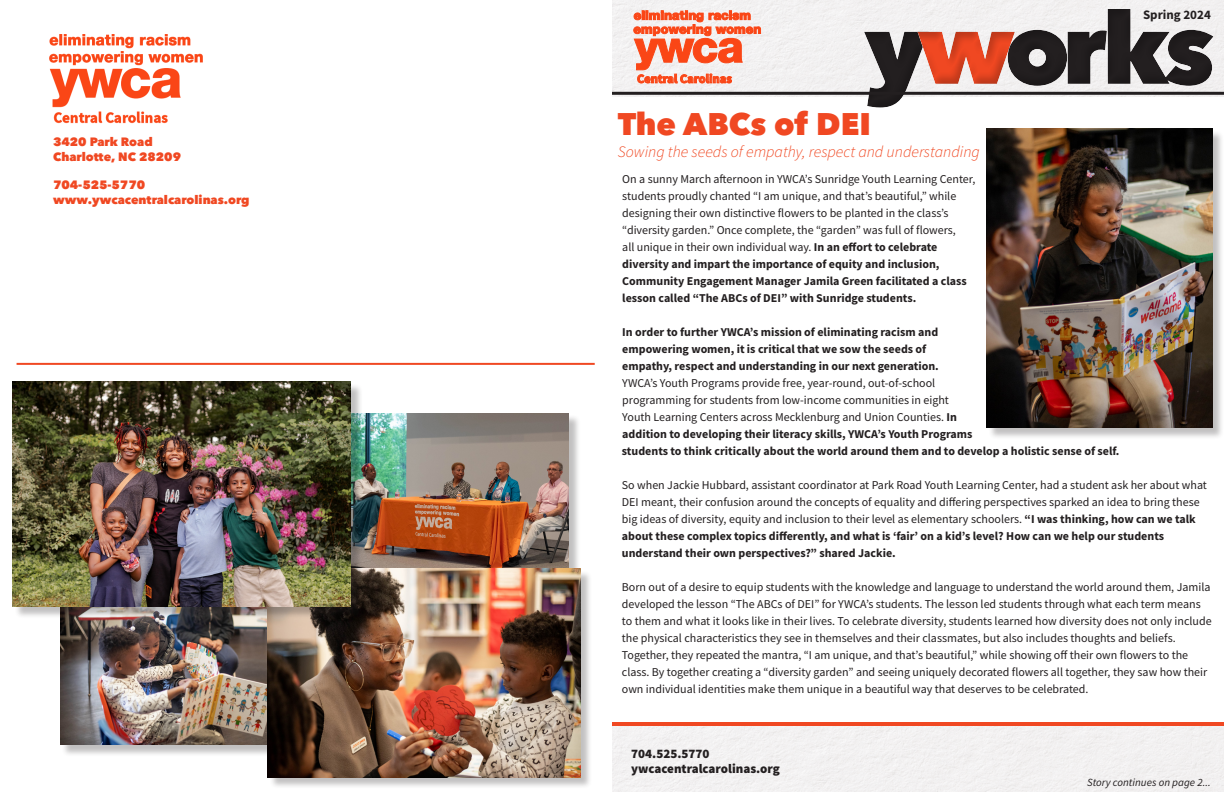
<style>
.page{position:relative;width:1224px;height:792px;background:#fff}
.page>*{position:absolute;margin:0;border:0;box-sizing:border-box;transform-origin:0 0}
.t1{font:800 31px "Avenir Next W1 G";color:#f04822}
.t2{font:italic 300 16px "Source Sans Pro";color:#f04822}
.t3{font:900 13px "Source Sans Pro";color:#231f20}
.t4{font:700 13px "Source Sans Pro";color:#231f20}
.t5{font:700 12.5px "Source Sans Pro";color:#fa4616}
.t6{font:12px/17px "Source Sans Pro";color:#231f20}
.t7{font:700 12px/17px "Source Sans Pro";color:#231f20}
.t8{font:800 12px "Avenir Next W1 G";color:#f04822}
.t9{font:italic 11px "Source Sans Pro";color:#231f20}
.s1{font-weight:700}
</style>
<div class="page">
<div style="left:612px;top:0;width:612px;height:96px;background:#f2f1f1"></div>
<div style="left:855px;top:0;width:368px;height:118px;background:#231f20;opacity:.25"></div>
<svg style="left:633px;top:11px;width:128px;height:72px"></svg>
<hr style="left:612px;top:92px;width:612px;height:3px;background:#231f20">
<div style="left:988px;top:130px;width:236px;height:310px;background:#231f20;opacity:.28"></div>
<img style="left:986px;top:129px;width:226px;height:298px">
<hr style="left:17px;top:363px;width:578px;height:2px;background:#f04822">
<div style="left:344px;top:415px;width:237px;height:171px;background:#231f20;opacity:.28"></div>
<img style="left:363px;top:413px;width:205px;height:156px">
<img style="left:49px;top:35px;width:154px;height:89px">
<hr style="left:612px;top:722px;width:612px;height:4px;background:#f04822">
<div style="left:62px;top:607px;width:219px;height:150px;background:#231f20;opacity:.28"></div>
<img style="left:60px;top:619px;width:208px;height:126px">
<div style="left:269px;top:570px;width:324px;height:219px;background:#231f20;opacity:.28"></div>
<img style="left:268px;top:569px;width:312px;height:208px">
<div style="left:14px;top:383px;width:349px;height:236px;background:#231f20;opacity:.28"></div>
<img style="left:13px;top:382px;width:337px;height:225px">
<p class="t8" style="left:53px;top:132px;width:101px">3420 Park Road</p>
<p class="t8" style="left:53px;top:147px;width:129px">Charlotte, NC 28209</p>
<p class="t8" style="left:53px;top:176px;width:94px">704-525-5770</p>
<p class="t8" style="left:53px;top:190px;width:198px">www.ywcacentralcarolinas.org</p>
<p class="t5" style="left:637px;top:70px;width:96px">Central Carolinas</p>
<p class="t1" style="left:618px;top:99px;width:255px">The ABCs of DEI</p>
<p class="t2" style="left:618px;top:142px;width:363px">Sowing the seeds of empathy, respect and understanding</p>
<p class="t6" style="left:622px;top:171px;width:355px">On a sunny March afternoon in YWCA’s Sunridge Youth Learning Center, students proudly chanted “I am unique, and that’s beautiful,” while</p>
<p class="t6" style="left:622px;top:205px;width:328px">designing their own distinctive flowers to be planted in the class’s</p>
<p class="t6" style="left:622px;top:222px;width:335px">“diversity garden.” Once complete, the “garden” was full of flowers,</p>
<p class="t6" style="left:622px;top:239px;width:317px">all unique in their own individual way. <span class="s1">In an effort to celebrate</span></p>
<p class="t7" style="left:622px;top:256px;width:319px">diversity and impart the importance of equity and inclusion,</p>
<p class="t7" style="left:622px;top:273px;width:346px">Community Engagement Manager Jamila Green facilitated a class lesson called “The ABCs of DEI” with Sunridge students.</p>
<p class="t7" style="left:622px;top:324px;width:317px">In order to further YWCA’s mission of eliminating racism and</p>
<p class="t7" style="left:622px;top:341px;width:306px">empowering women, it is critical that we sow the seeds of</p>
<p class="t7" style="left:622px;top:358px;width:318px">empathy, respect and understanding in our next generation.</p>
<p class="t6" style="left:622px;top:375px;width:314px">YWCA’s Youth Programs provide free, year-round, out-of-school</p>
<p class="t6" style="left:622px;top:392px;width:328px">programming for students from low-income communities in eight</p>
<p class="t6" style="left:622px;top:409px;width:336px">Youth Learning Centers across Mecklenburg and Union Counties. <span class="s1">In</span></p>
<p class="t7" style="left:622px;top:426px;width:352px">addition to developing their literacy skills, YWCA’s Youth Programs</p>
<p class="t4" style="left:1143px;top:6px;width:69px">Spring 2024</p>
<p class="t7" style="left:622px;top:442px;width:499px">students to think critically about the world around them and to develop a holistic sense of self.</p>
<p class="t6" style="left:622px;top:476px;width:587px">So when Jackie Hubbard, assistant coordinator at Park Road Youth Learning Center, had a student ask her about what DEI meant, their confusion around the concepts of equality and differing perspectives sparked an idea to bring these big ideas of diversity, equity and inclusion to their level as elementary schoolers. <span class="s1">“I was thinking, how can we talk about these complex topics differently, and what is ‘fair’ on a kid’s level? How can we help our students</span></p>
<p class="t7" style="left:622px;top:544px;width:275px">understand their own perspectives?” shared Jackie.</p>
<p class="t6" style="left:622px;top:578px;width:591px">Born out of a desire to equip students with the knowledge and language to understand the world around them, Jamila developed the lesson “The ABCs of DEI” for YWCA’s students. The lesson led students through what each term means to them and what it looks like in their lives. To celebrate diversity, students learned how diversity does not only include the physical characteristics they see in themselves and their classmates, but also includes thoughts and beliefs.</p>
<p class="t6" style="left:622px;top:646px;width:587px">Together, they repeated the mantra, “I am unique, and that’s beautiful,” while showing off their own flowers to the class. By together creating a “diversity garden” and seeing uniquely decorated flowers all together, they saw how their own individual identities make them unique in a beautiful way that deserves to be celebrated.</p>
<p class="t3" style="left:631px;top:744px;width:80px">704.525.5770</p>
<p class="t3" style="left:631px;top:760px;width:150px">ywcacentralcarolinas.org</p>
<p class="t9" style="left:1087px;top:776px;width:125px">Story continues on page 2...</p>
</div>
